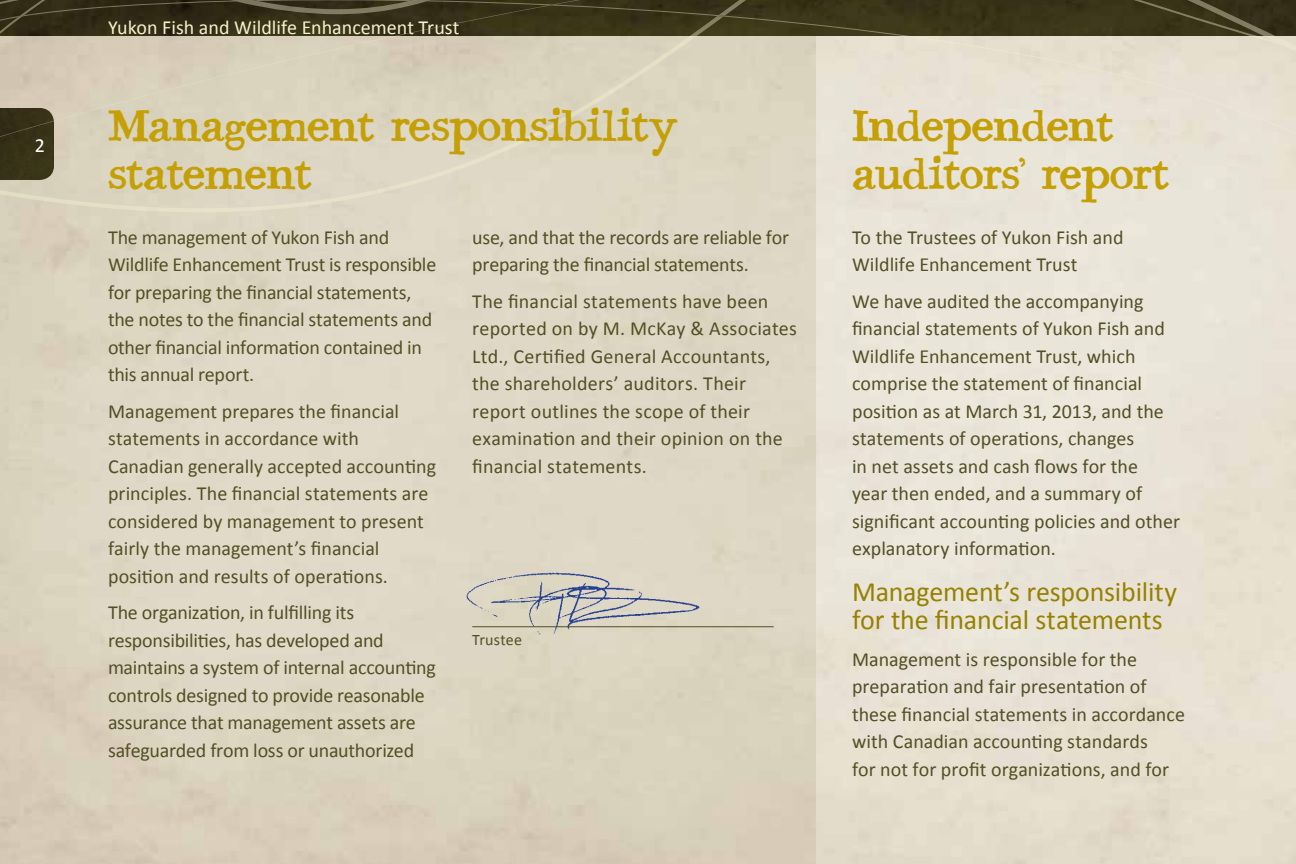
<style>
.page{position:relative;width:1296px;height:864px;background:#fff}
.page>*{position:absolute;margin:0;border:0;box-sizing:border-box;transform-origin:0 0}
.t1{font:44px/48px "Bodoni Hand";letter-spacing:-.025em;color:#c4a006}
.t2{font:28px/28px "Calibri";letter-spacing:-.01em;color:#968100}
.t3{font:20px/27.6px "Calibri";color:#524f26}
.t4{font:20px "Calibri";color:#f6f1cd}
.t5{font:20px "Calibri";color:#fff}
.t6{font:16px "Calibri";letter-spacing:.015em;color:#524f26}
</style>
<div class="page">
<img style="left:459px;top:567px;width:250px;height:78px">
<svg style="left:0;top:247px;width:1296px;height:31px;background:#e1dbcb"></svg>
<svg style="left:0;top:0;width:1296px;height:247px;background:#c5bfac"></svg>
<hr style="left:472px;top:626px;width:302px;height:1px;background:#524f26">
<p class="t5" style="left:35px;top:132px;width:12px">2</p>
<p class="t4" style="left:108px;top:15px;width:353px">Yukon Fish and Wildlife Enhancement Trust</p>
<h1 class="t1" style="left:108px;top:107px;width:572px">Management responsibility statement</h1>
<p class="t3" style="left:108px;top:222px;width:330px">The management of Yukon Fish and Wildlife Enhancement Trust is responsible for preparing the financial statements, the notes to the financial statements and other financial information contained in this annual report.</p>
<p class="t3" style="left:108px;top:396px;width:330px">Management prepares the financial statements in accordance with Canadian generally accepted accounting principles. The financial statements are considered by management to present fairly the management’s financial position and results of operations.</p>
<p class="t3" style="left:108px;top:598px;width:329px">The organization, in fulfilling its responsibilities, has developed and maintains a system of internal accounting controls designed to provide reasonable assurance that management assets are safeguarded from loss or unauthorized</p>
<p class="t3" style="left:472px;top:222px;width:318px">use, and that the records are reliable for preparing the financial statements.</p>
<p class="t3" style="left:472px;top:286px;width:326px">The financial statements have been reported on by M. McKay &amp; Associates Ltd., Certified General Accountants, the shareholders’ auditors. Their report outlines the scope of their examination and their opinion on the financial statements.</p>
<p class="t6" style="left:472px;top:630px;width:51px">Trustee</p>
<h1 class="t1" style="left:852px;top:107px;width:319px">Independent auditors’ report</h1>
<p class="t3" style="left:852px;top:222px;width:273px">To the Trustees of Yukon Fish and<br>Wildlife Enhancement Trust</p>
<p class="t3" style="left:852px;top:286px;width:330px">We have audited the accompanying financial statements of Yukon Fish and Wildlife Enhancement Trust, which comprise the statement of financial position as at March 31, 2013, and the statements of operations, changes<br>in net assets and cash flows for the<br>year then ended, and a summary of significant accounting policies and other explanatory information.</p>
<h2 class="t2" style="left:852px;top:576px;width:327px">Management’s responsibility for the financial statements</h2>
<p class="t3" style="left:852px;top:644px;width:335px">Management is responsible for the preparation and fair presentation of these financial statements in accordance with Canadian accounting standards<br>for not for profit organizations, and for</p>
</div>
